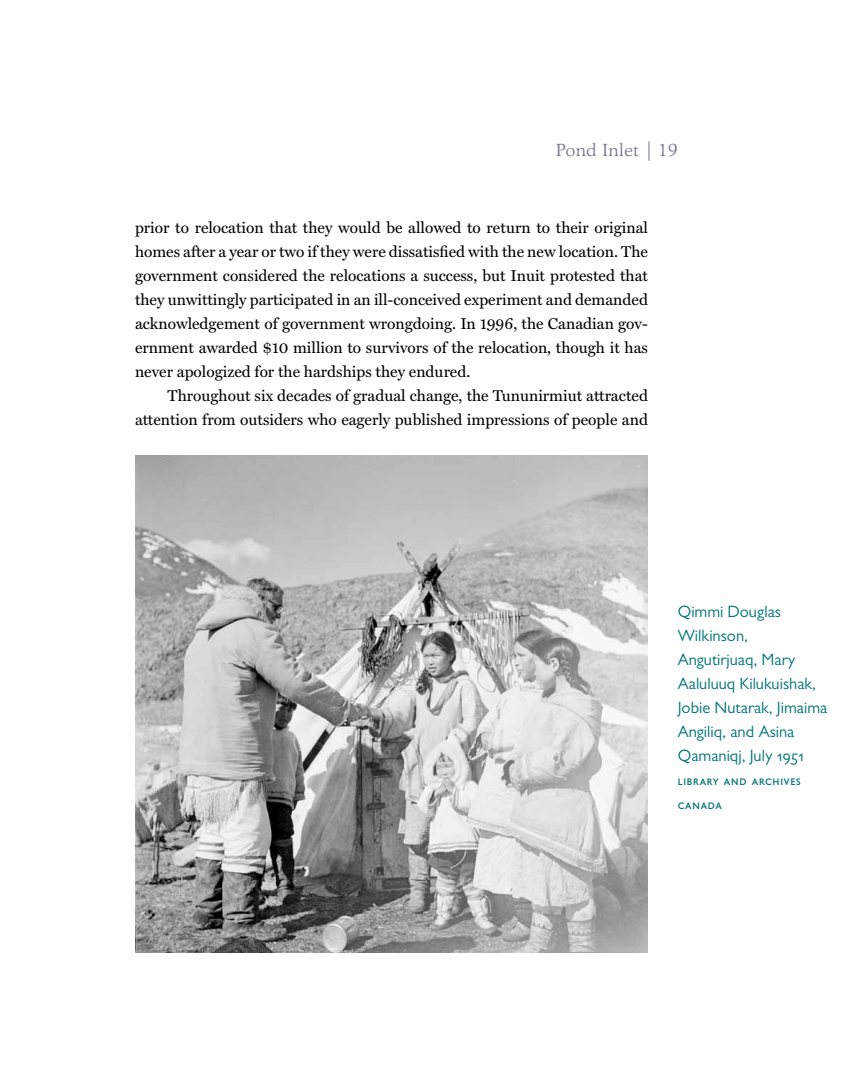
<style>
.page{position:relative;width:864px;height:1080px;background:#fff}
.page>*{position:absolute;margin:0;border:0;box-sizing:border-box;transform-origin:0 0}
.t1{font:19.5px "Agfa Wile Roman";color:#787490}
.t2{font:16.5px/24px "Gill Custom";color:#00747a}
.t3{font:15.75px/24px "Miller Text";color:#000;text-align:justify}
.t4{font:13.5px/24px "Gill Custom Small Caps";letter-spacing:.055em;color:#00747a}
</style>
<div class="page">
<img style="left:135px;top:455px;width:513px;height:497px">
<p class="t1" style="left:555px;top:139px;width:124px">Pond Inlet | 19</p>
<p class="t3" style="left:135px;top:215px;width:515px">prior to relocation that they would be allowed to return to their original homes after a year or two if they were dissatisfied with the new location. The government considered the relocations a success, but Inuit protested that they unwittingly participated in an ill-conceived experiment and demanded acknowledgement of government wrongdoing. In 1996, the Canadian gov&shy;ernment awarded $10 million to survivors of the relocation, though it has never apologized for the hardships they endured.</p>
<p class="t3" style="left:135px;top:383px;width:515px;text-align:right">Throughout six decades of gradual change, the Tununirmiut attracted attention from outsiders who eagerly published impressions of people and</p>
<p class="t2" style="left:678px;top:599px;width:151px">Qimmi Douglas<br>Wilkinson,<br>Angutirjuaq, Mary<br>Aaluluuq Kilukuishak,<br>Jobie N utarak, Jimaima<br>Angiliq, and Asina<br>Qamaniqj, July 1951</p>
<p class="t4" style="left:678px;top:768px;width:124px">library and archives canada</p>
</div>
